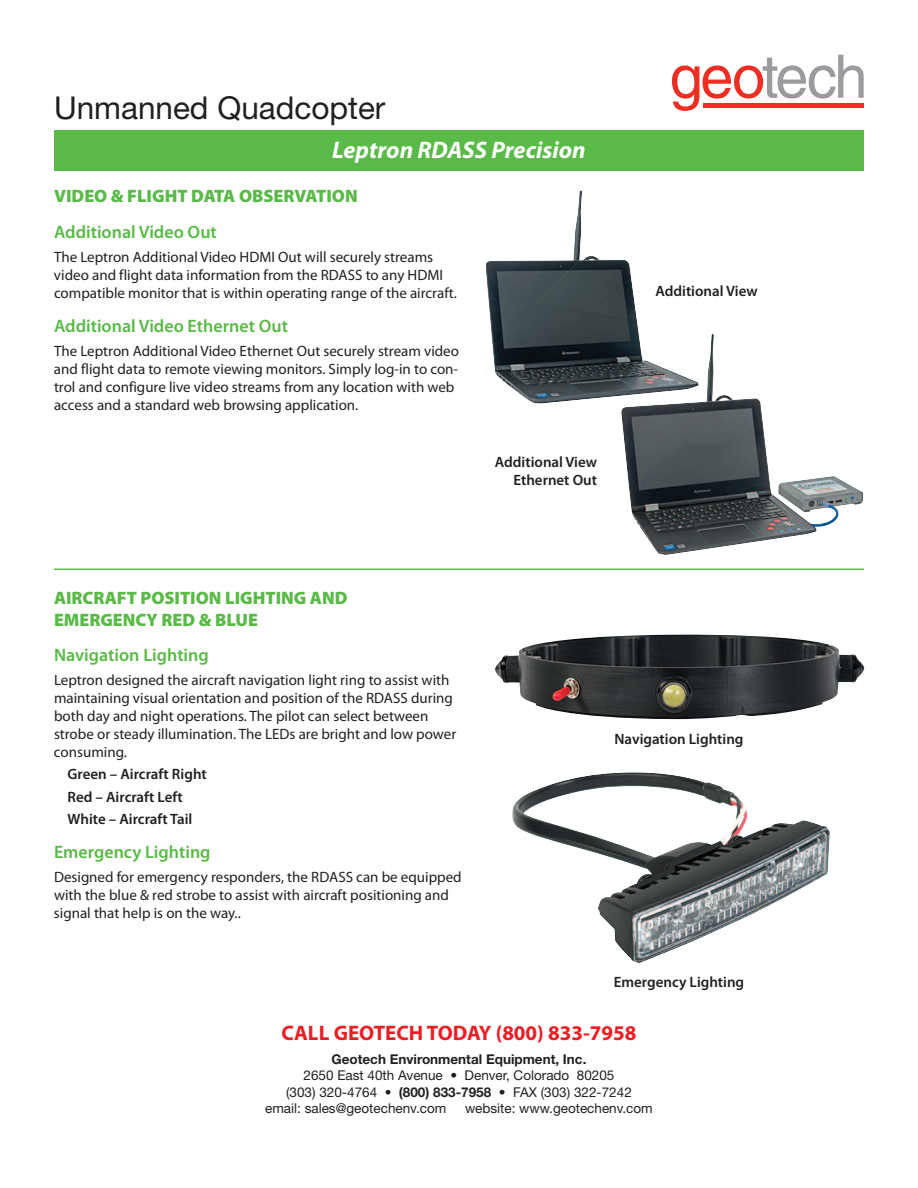
<style>
.page{position:relative;width:918px;height:1188px;background:#fff}
.page>*{position:absolute;margin:0;border:0;box-sizing:border-box;transform-origin:0 0}
.t1{font:31.5px "Helvetica Neue";color:#231f20}
.t2{font:italic 700 24px "Myriad Pro";color:#fff}
.t3{font:700 21px "Myriad Pro";color:#ee1d23}
.t4{font:600 18px "Myriad Pro";color:#59ba47}
.t5{font:900 18px/21.6px "Myriad Pro";color:#59ba47}
.t6{font:15px/18px "Myriad Pro";color:#231f20}
.t7{font:600 15px/22.5px "Myriad Pro";color:#231f20}
.t8{font:13.5px "Helvetica Neue";color:#231f20}
.t9{font:700 13.5px "Helvetica Neue";color:#231f20}
.s1{font-weight:700}
</style>
<div class="page">
<svg style="left:672px;top:55px;width:192px;height:56px"></svg>
<div style="left:703px;top:103px;width:161px;height:5px;background:#ee2e22"></div>
<div style="left:54px;top:130px;width:810px;height:41px;background:#59ba47"></div>
<hr style="left:54px;top:569px;width:810px;height:1px;background:#59ba47">
<img style="left:485px;top:190px;width:154px;height:214px">
<img style="left:621px;top:334px;width:242px;height:221px">
<img style="left:495px;top:634px;width:369px;height:85px">
<img style="left:512px;top:772px;width:318px;height:191px">
<h1 class="t1" style="left:54px;top:96px;width:333px">Unmanned Quadcopter</h1>
<h2 class="t2" style="left:332px;top:140px;width:255px">Leptron RDASS Precision</h2>
<p class="t5" style="left:54px;top:186px;width:305px">VIDEO &amp; FLIGHT DATA OBSERVATION</p>
<p class="t4" style="left:54px;top:226px;width:164px">Additional Video Out</p>
<p class="t6" style="left:54px;top:249px;width:404px">The Leptron Additional Video HDMI Out will securely streams video and flight data information from the RDASS to any HDMI compatible monitor that is within operating range of the aircraft.</p>
<p class="t4" style="left:54px;top:319px;width:236px">Additional Video Ethernet Out</p>
<p class="t6" style="left:54px;top:343px;width:407px">The Leptron Additional Video Ethernet Out securely stream video and flight data to remote viewing monitors. Simply log-in to con&shy;trol and configure live video streams from any location with web access and a standard web browsing application.</p>
<p class="t7" style="left:495px;top:454px;width:104px;line-height:18px;text-align:right">Additional View<br>Ethernet Out</p>
<p class="t7" style="left:655px;top:281px;width:104px">Additional View</p>
<p class="t5" style="left:54px;top:589px;width:295px">AIRCRAFT POSITION LIGHTING AND<br>EMERGENCY RED &amp; BLUE</p>
<p class="t4" style="left:54px;top:648px;width:156px">Navigation Lighting</p>
<p class="t6" style="left:54px;top:672px;width:404px">Leptron designed the aircraft navigation light ring to assist with maintaining visual orientation and position of the RDASS during both day and night operations. The pilot can select between strobe or steady illumination. The LEDs are bright and low power consuming.</p>
<p class="t7" style="left:67px;top:764px;width:141px">Green – Aircraft Right<br>Red – Aircraft Left<br>White – Aircraft Tail</p>
<p class="t4" style="left:54px;top:845px;width:158px">Emergency Lighting</p>
<p class="t6" style="left:54px;top:869px;width:409px">Designed for emergency responders, the RDASS can be equipped with the blue &amp; red strobe to assist with aircraft positioning and signal that help is on the way..</p>
<p class="t7" style="left:614px;top:729px;width:131px">Navigation Lighting</p>
<p class="t7" style="left:614px;top:972px;width:132px">Emergency Lighting</p>
<h3 class="t3" style="left:282px;top:1025px;width:356px">CALL GEOTECH TODAY (800) 833-7958</h3>
<p class="t9" style="left:332px;top:1055px;width:256px">Geotech Environmental Equipment, Inc.</p>
<p class="t8" style="left:304px;top:1071px;width:312px">2650 East 40th Avenue • Denver, Colorado 80205</p>
<p class="t8" style="left:286px;top:1087px;width:347px">(303) 320-4764 • <span class="s1">(800) 833-7958</span> • FAX (303) 322-7242</p>
<p class="t8" style="left:265px;top:1103px;width:183px">email: sales@geotechenv.com</p>
<p class="t8" style="left:465px;top:1103px;width:189px">website: www.geotechenv.com</p>
</div>
